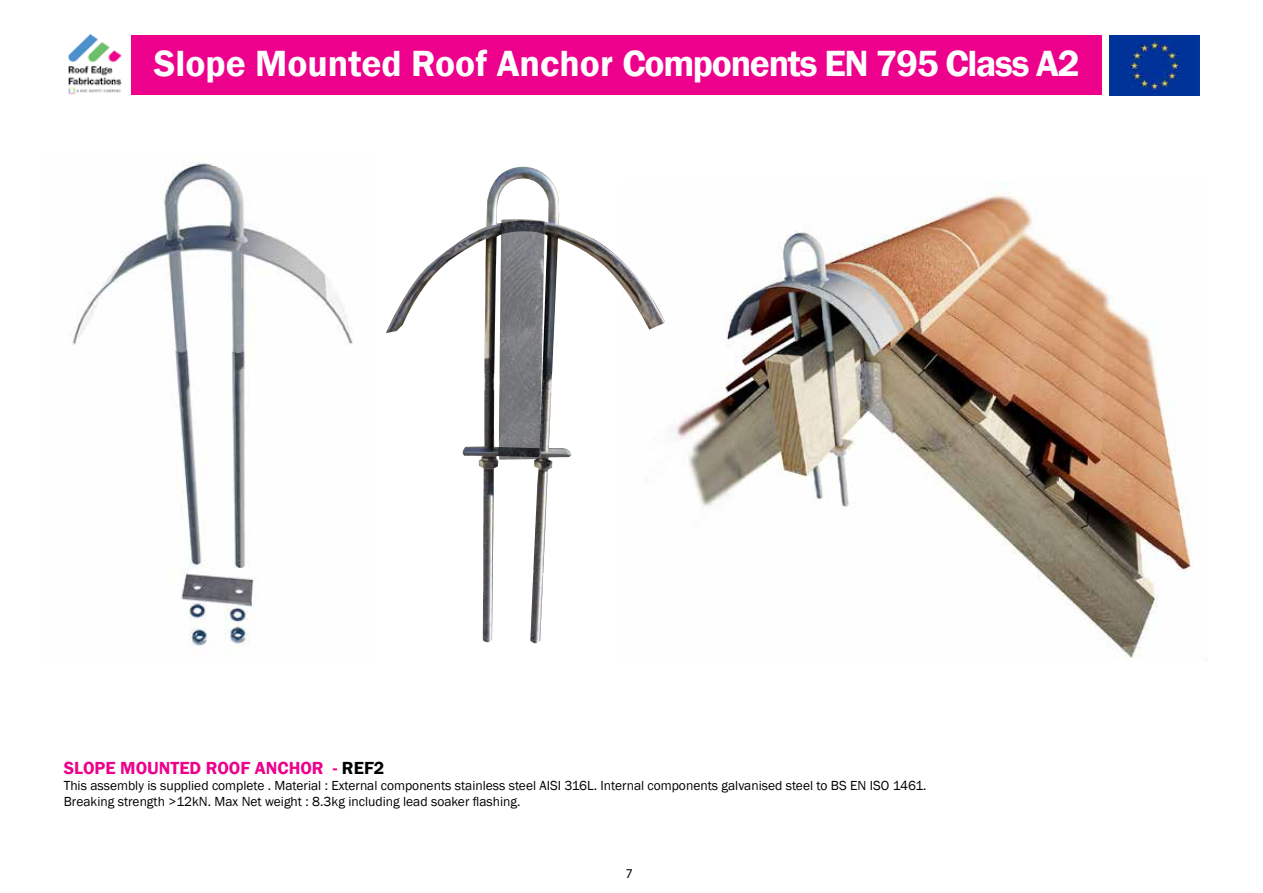
<style>
.page{position:relative;width:1263px;height:893px;background:#fff}
.page>*{position:absolute;margin:0;border:0;box-sizing:border-box;transform-origin:0 0}
.t1{font:600 37.5px "Franklin Gothic";letter-spacing:-.015em;color:#fff}
.t2{font:600 18px "Franklin Gothic";color:#ec008c}
.t3{font:13.5px/16.2px "Franklin Gothic";color:#000}
.t4{font:13.5px "Myriad Pro";color:#000}
.s1{color:#000}
</style>
<div class="page">
<div style="left:131px;top:36px;width:1068px;height:59px;background:#ec008c"></div>
<div style="left:1102px;top:34px;width:97px;height:62px;background:linear-gradient(to bottom,#fff,#fff)"></div>
<img style="left:1110px;top:36px;width:89px;height:59px">
<img style="left:665px;top:182px;width:528px;height:476px">
<img style="left:72px;top:163px;width:281px;height:485px">
<img style="left:386px;top:167px;width:279px;height:476px">
<img style="left:499px;top:219px;width:46px;height:241px">
<img style="left:68px;top:34px;width:54px;height:61px">
<h1 class="t1" style="left:154px;top:40px;width:927px">Slope Mounted Roof Anchor Components EN 795 Class A2</h1>
<h2 class="t2" style="left:64px;top:757px;width:322px">SLOPE MOUNTED ROOF ANCHOR - <span class="s1">REF2</span></h2>
<p class="t3" style="left:64px;top:778px;width:864px">This assembly is supplied complete . Material : External components stainless steel AISI 316L. Internal components galvanised steel to BS EN ISO 1461.<br>Breaking strength &gt;12kN. Max Net weight : 8.3kg including lead soaker flashing.</p>
<p class="t4" style="left:626px;top:865px;width:8px">7</p>
</div>
